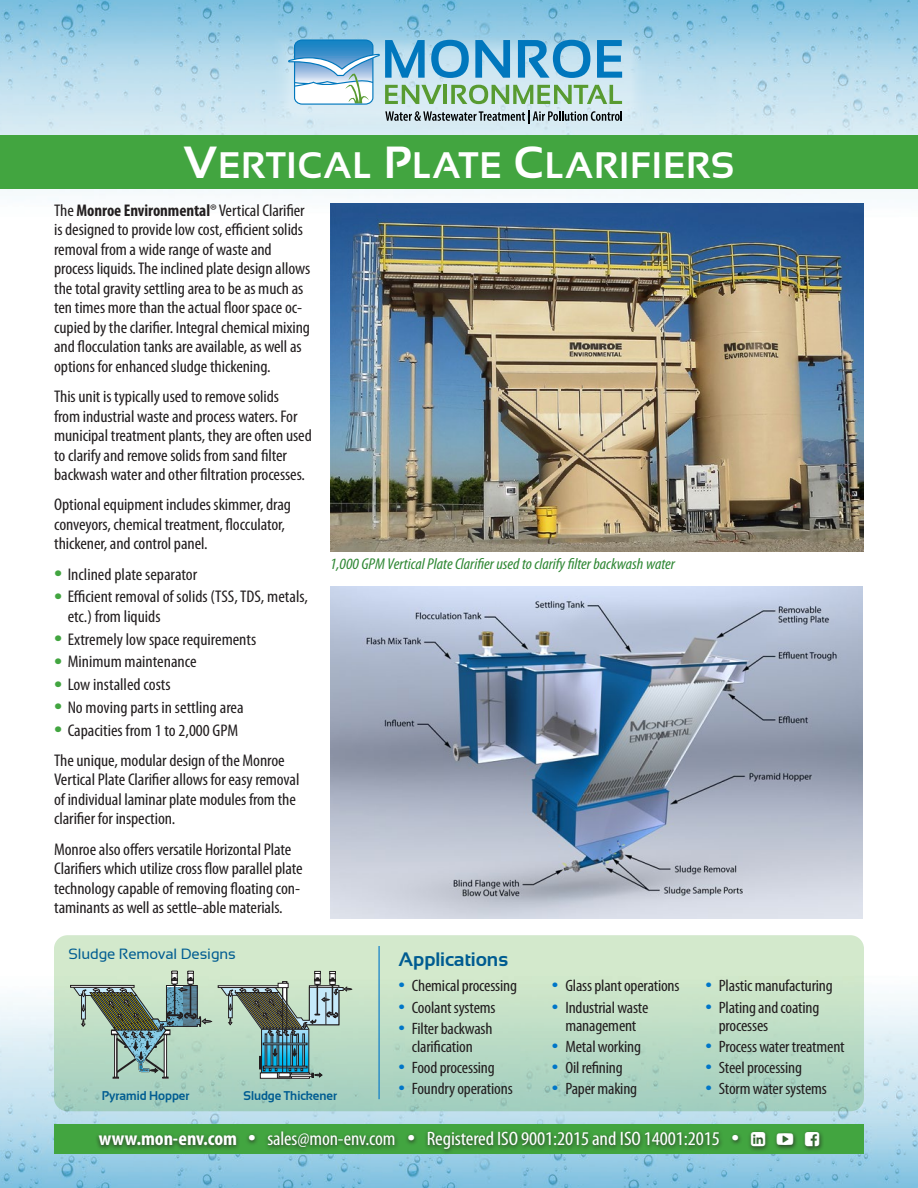
<style>
.page{position:relative;width:918px;height:1188px;background:#fff}
.page>*{position:absolute;margin:0;border:0;box-sizing:border-box;transform-origin:0 0}
._16_Headline_Sansati{font:36.9px "Sansation Bold SC820";letter-spacing:.025em;color:#fff}
.t1{font:condensed 19.5px "Myriad Pro";letter-spacing:-.005em;color:#fff;scale:1.05 1}
._16_Subhead_Sansatio{font:700 19.5px "Sansation";letter-spacing:-.005em;color:#005c91}
._16_Body_11_13_Cond{font:condensed 16.95px/19.5px "Myriad Pro";letter-spacing:-.005em;color:#231f20;scale:1.06 1}
.t2{font:condensed 16.5px/18px "Myriad Pro";letter-spacing:-.01em;color:#231f20;text-align:center;scale:1.06 1}
._16_cutline_10_11{font:italic condensed 15.75px "Myriad Pro";color:#2e8733;scale:1.06 1}
._16_Subhead_Sansatio-2{font:14.85px "Sansation";letter-spacing:-.005em;color:#005c91}
._16_Side_List_SH{font:700 12.75px "Sansation";letter-spacing:-.005em;color:#005c91;scale:.95 1}
.s1{font-size:45px}
.s2{font-weight:700}
.s3{font-size:30px;color:#42a540}
.s4{font-size:24px;color:#0076c8}
.s5{font-size:28.5px}
</style>
<div class="page">
<img style="left:0;top:0;width:918px;height:195px">
<img style="left:0;top:940px;width:918px;height:248px">
<div style="left:54px;top:1124px;width:810px;height:30px;background:#42a540"></div>
<svg style="left:270px;top:32px;width:381px;height:100px;background:#bddeed"></svg>
<div style="left:0;top:135px;width:918px;height:54px;background:#42a540"></div>
<div style="left:95px;top:1129px;width:729px;height:26px;background:#231f20;opacity:.79"></div>
<img style="left:330px;top:203px;width:534px;height:348px">
<div style="left:54px;top:935px;width:810px;height:176px;background:linear-gradient(to bottom,#dceece,#a2cebe);border-radius:14px"></div>
<img style="left:330px;top:587px;width:532px;height:331px">
<hr style="left:379px;top:946px;width:1px;height:153px;background:#0076c8">
<div style="left:260px;top:1073px;width:50px;height:6px;border:1px solid #231f20"></div>
<div style="left:277px;top:1073px;width:15px;height:5px;border:1px solid #231f20"></div>
<div style="left:218px;top:985px;width:61px;height:3px;border:1px solid #231f20"></div>
<div style="left:70px;top:985px;width:64px;height:2px;border:1px solid #231f20"></div>
<svg style="left:220px;top:971px;width:132px;height:106px;background:#94b2a8"></svg>
<svg style="left:73px;top:971px;width:139px;height:108px;background:#97b1a2"></svg>
<hr style="left:117px;top:1035px;width:1px;height:42px;background:#231f20">
<svg style="left:288px;top:39px;width:334px;height:85px;background:#95c2d0"></svg>
<svg style="left:751px;top:1132px;width:14px;height:14px"></svg>
<svg style="left:777px;top:1133px;width:16px;height:12px"></svg>
<svg style="left:805px;top:1132px;width:14px;height:14px"></svg>
<p class="_16_Headline_Sansati" style="left:184px;top:144px;width:552px"><span class="s1">V</span>ERTICAL <span class="s1">P</span>LATE <span class="s1">C</span>LARIFIERS</p>
<p class="_16_Body_11_13_Cond" style="left:54px;top:200px;width:243px">The <span class="s2">Monroe Environmental</span>® Vertical Clarifier is designed to provide low cost, efficient solids removal from a wide range of waste and process liquids. The inclined plate design allows the total gravity settling area to be as much as ten times more than the actual floor space oc&shy;cupied by the clarifier. Integral chemical mixing and flocculation tanks are available, as well as options for enhanced sludge thickening.</p>
<p class="_16_Body_11_13_Cond" style="left:54px;top:387px;width:245px">This unit is typically used to remove solids<br>from industrial waste and process waters. For municipal treatment plants, they are often used to clarify and remove solids from sand filter backwash water and other filtration processes.</p>
<p class="_16_Body_11_13_Cond" style="left:54px;top:495px;width:225px">Optional equipment includes skimmer, drag conveyors, chemical treatment, flocculator, thickener, and control panel.</p>
<p class="_16_Body_11_13_Cond" style="left:54px;top:564px;width:136px"><span class="s3">•</span> Inclined plate separator</p>
<p class="_16_Body_11_13_Cond" style="left:68px;top:587px;width:228px;text-indent:-14px"><span class="s3">•</span> Efficient removal of solids (TSS, TDS, metals, etc.) from liquids</p>
<p class="_16_Body_11_13_Cond" style="left:54px;top:629px;width:192px"><span class="s3">•</span> Extremely low space requirements</p>
<p class="_16_Body_11_13_Cond" style="left:54px;top:652px;width:136px"><span class="s3">•</span> Minimum maintenance</p>
<p class="_16_Body_11_13_Cond" style="left:54px;top:675px;width:111px"><span class="s3">•</span> Low installed costs</p>
<p class="_16_Body_11_13_Cond" style="left:54px;top:697px;width:180px"><span class="s3">•</span> No moving parts in settling area</p>
<p class="_16_Body_11_13_Cond" style="left:54px;top:720px;width:175px"><span class="s3">•</span> Capacities from 1 to 2,000 GPM</p>
<p class="_16_Body_11_13_Cond" style="left:54px;top:750px;width:233px">The unique, modular design of the Monroe Vertical Plate Clarifier allows for easy removal of individual laminar plate modules from the clarifier for inspection.</p>
<p class="_16_Body_11_13_Cond" style="left:54px;top:839px;width:236px">Monroe also offers versatile Horizontal Plate Clarifiers which utilize cross flow parallel plate technology capable of removing floating con&shy;taminants as well as settle–able materials.</p>
<p class="_16_cutline_10_11" style="left:330px;top:555px;width:327px">1,000 GPM Vertical Plate Clarifier used to clarify filter backwash water</p>
<p class="_16_Subhead_Sansatio-2" style="left:69px;top:946px;width:169px">Sludge Removal Designs</p>
<p class="_16_Side_List_SH" style="left:102px;top:1089px;width:94px">Pyramid Hopper</p>
<p class="_16_Side_List_SH" style="left:244px;top:1089px;width:100px">Sludge Thickener</p>
<p class="_16_Subhead_Sansatio" style="left:398px;top:948px;width:111px">Applications</p>
<p class="t2" style="left:398px;top:977px;width:113px"><span class="s4">•</span> Chemical processing</p>
<p class="t2" style="left:398px;top:998px;width:93px"><span class="s4">•</span> Coolant systems</p>
<p class="t2" style="left:398px;top:1019px;width:90px"><span class="s4">•</span> Filter backwash clarification</p>
<p class="t2" style="left:398px;top:1058px;width:92px"><span class="s4">•</span> Food processing</p>
<p class="t2" style="left:398px;top:1080px;width:109px"><span class="s4">•</span> Foundry operations</p>
<p class="t2" style="left:552px;top:977px;width:122px"><span class="s4">•</span> Glass plant operations</p>
<p class="t2" style="left:552px;top:998px;width:93px"><span class="s4">•</span> Industrial waste management</p>
<p class="t2" style="left:552px;top:1037px;width:86px"><span class="s4">•</span> Metal working</p>
<p class="t2" style="left:552px;top:1058px;width:68px"><span class="s4">•</span> Oil refining</p>
<p class="t2" style="left:552px;top:1080px;width:82px"><span class="s4">•</span> Paper making</p>
<p class="t2" style="left:705px;top:977px;width:122px"><span class="s4">•</span> Plastic manufacturing</p>
<p class="t2" style="left:719px;top:998px;width:96px;text-align:left;text-indent:-14px"><span class="s4">•</span> Plating and coating processes</p>
<p class="t2" style="left:705px;top:1037px;width:133px"><span class="s4">•</span> Process water treatment</p>
<p class="t2" style="left:705px;top:1058px;width:93px"><span class="s4">•</span> Steel processing</p>
<p class="t2" style="left:705px;top:1080px;width:116px"><span class="s4">•</span> Storm water systems</p>
<p class="t1" style="left:99px;top:1127px;width:612px"><span class="s2">www.mon-env.com</span> <span class="s5">•</span> sales@mon-env.com <span class="s5">•</span> Registered ISO 9001:2015 and ISO 14001:2015 <span class="s5">•</span></p>
</div>
